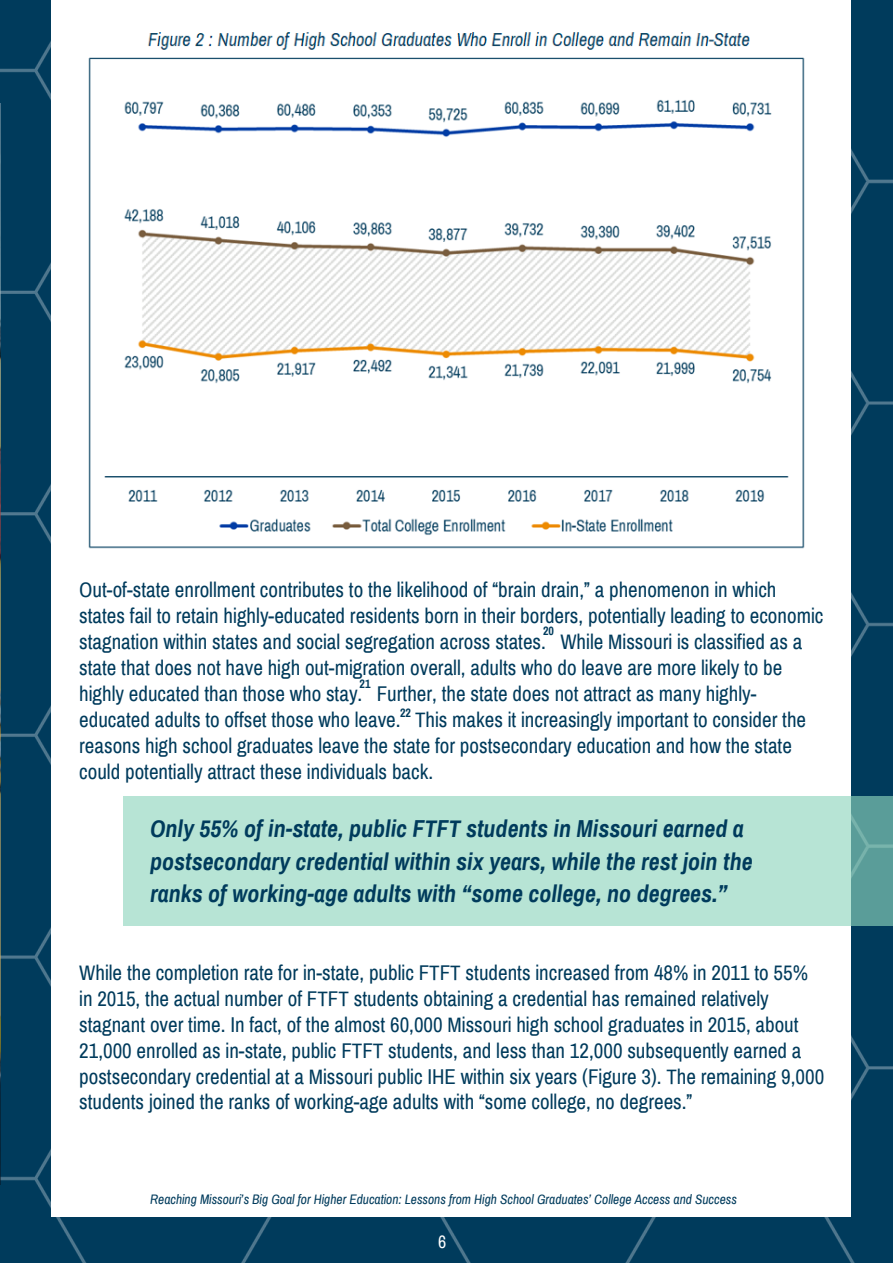
<style>
.page{position:relative;width:893px;height:1264px;background:#fff}
.page>*{position:absolute;margin:0;border:0;box-sizing:border-box;transform-origin:0 0}
.t1{font:italic 700 24px/32.5px "Archivo Narrow";color:#003b5c}
.t2{font:21px/25.8px "Archivo Narrow";color:#003b5c}
.t3{font:18px "Archivo Narrow";color:#fff}
.t4{font:italic 13.5px "Archivo Narrow";color:#003b5c}
.t5{font:700 12px "Archivo Narrow";color:#003b5c}
</style>
<div class="page">
<div style="left:0;top:0;width:892px;height:1262px;background:#003b5c"></div>
<div style="left:51px;top:0;width:799px;height:1216px;background:#fff"></div>
<img style="left:0;top:103px;width:1px;height:1081px">
<div style="left:124px;top:796px;width:768px;height:129px;background:#b7e4d5"></div>
<img style="left:88px;top:32px;width:717px;height:517px">
<p class="t2" style="left:79px;top:577px;width:745px">Out-of-state enrollment contributes to the likelihood of “brain drain,” a phenomenon in which states fail to retain highly-educated residents born in their borders, potentially leading to economic stagnation within states and social segregation across states. While Missouri is classified as a state that does not have high out-migration overall, adults who do leave are more likely to be highly educated than those who stay. Further, the state does not attract as many highly&shy;educated adults to offset those who leave. This makes it increasingly important to consider the reasons high school graduates leave the state for postsecondary education and how the state could potentially attract these individuals back.</p>
<p class="t5" style="left:543px;top:624px;width:12px">20</p>
<p class="t5" style="left:359px;top:677px;width:12px">21</p>
<p class="t5" style="left:400px;top:705px;width:12px">22</p>
<p class="t1" style="left:150px;top:812px;width:604px">Only 55% of in-state, public FTFT students in Missouri earned a postsecondary credential within six years, while the rest join the ranks of working-age adults with “some college, no degrees.”</p>
<p class="t2" style="left:79px;top:959px;width:746px">While the completion rate for in-state, public FTFT students increased from 48% in 2011 to 55% in 2015, the actual number of FTFT students obtaining a credential has remained relatively stagnant over time. In fact, of the almost 60,000 Missouri high school graduates in 2015, about 21,000 enrolled as in-state, public FTFT students, and less than 12,000 subsequently earned a postsecondary credential at a Missouri public IHE within six years (Figure 3). The remaining 9,000 students joined the ranks of working-age adults with “some college, no degrees.”</p>
<p class="t4" style="left:150px;top:1191px;width:588px">Reaching Missouri’s Big Goal for Higher Education: Lessons from High School Graduates’ College Access and Success</p>
<p class="t3" style="left:438px;top:1230px;width:10px">6</p>
</div>
